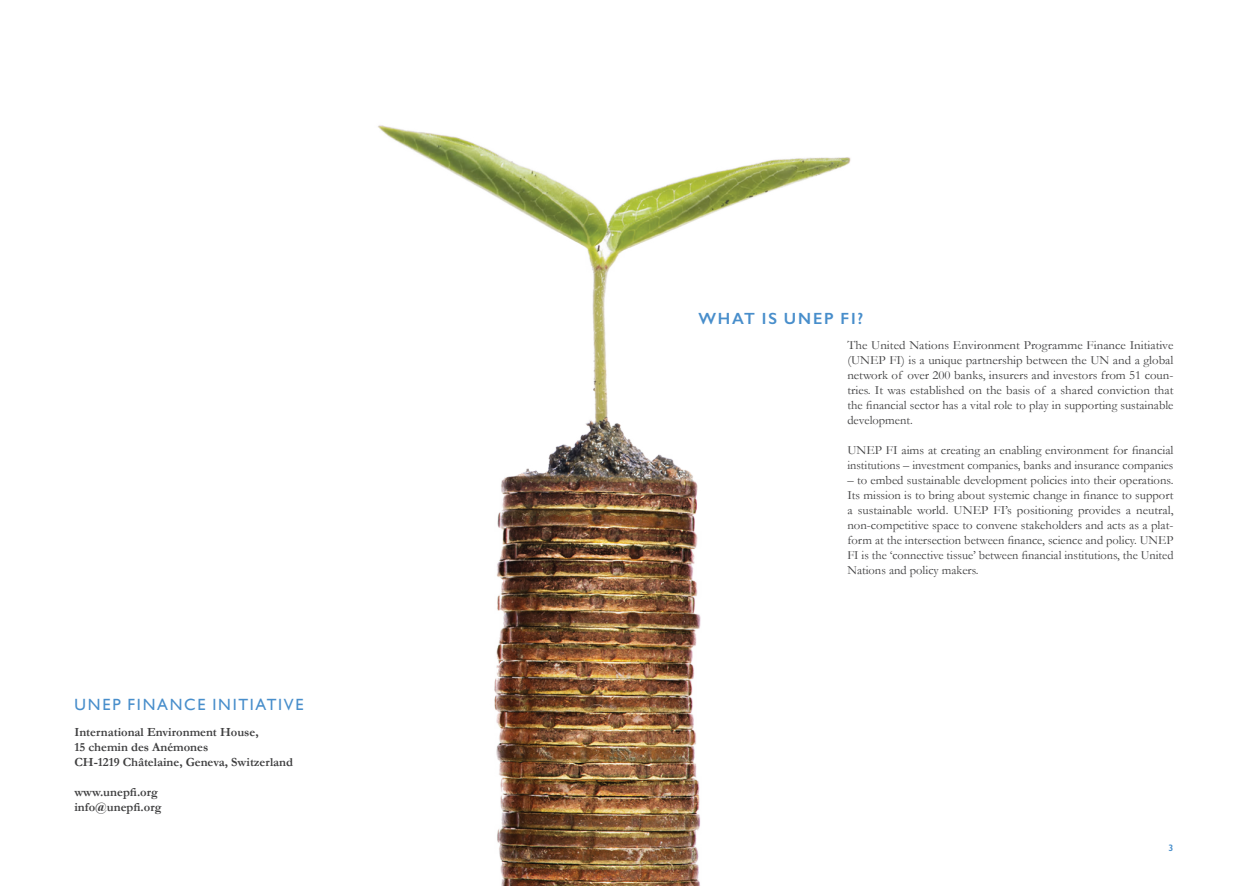
<style>
.page{position:relative;width:1248px;height:886px;background:#fff}
.page>*{position:absolute;margin:0;border:0;box-sizing:border-box;transform-origin:0 0}
.Heading_1{font:16.25px "Gill Sans";letter-spacing:.105em;color:#488ecb}
.Heading_1-2{font:600 16.25px "Gill Sans";letter-spacing:.11em;color:#488ecb}
.Body_first{font:12.5px/15px "Garamond";color:#3e3e3f;text-align:justify}
.Body_first-2{font:700 12.5px "Garamond";color:#3e3e3f}
.RH_Footer{font:600 9.38px "Gill Sans";color:#488ecb}
</style>
<div class="page">
<img style="left:378px;top:125px;width:473px;height:761px">
<p class="Heading_1" style="left:74px;top:695px;width:231px">UNEP FINANCE INITIATIVE</p>
<p class="Body_first-2" style="left:74px;top:724px;width:186px">International Environment House,</p>
<p class="Body_first-2" style="left:74px;top:739px;width:135px">15 chemin des Anémones</p>
<p class="Body_first-2" style="left:74px;top:754px;width:220px">CH-1219 Châtelaine, Geneva, Switzerland</p>
<p class="Body_first-2" style="left:74px;top:784px;width:85px">www.unepfi.org</p>
<p class="Body_first-2" style="left:74px;top:799px;width:88px">info@unepfi.org</p>
<p class="Heading_1-2" style="left:698px;top:308px;width:166px">WHAT IS UNEP FI?</p>
<p class="Body_first" style="left:847px;top:338px;width:327px">The United Nations Environment Programme Finance Initiative (UNEP FI) is a unique partnership between the UN and a global network of over 200 banks, insurers and investors from 51 coun&shy;tries. It was established on the basis of a shared conviction that the financial sector has a vital role to play in supporting sustainable development.</p>
<p class="Body_first" style="left:847px;top:443px;width:327px">UNEP FI aims at creating an enabling environment for financial institutions – investment companies, banks and insurance companies</p>
<p class="Body_first" style="left:847px;top:473px;width:327px">– to embed sustainable development policies into their operations.<br>Its mission is to bring about systemic change in finance to support a sustainable world. UNEP FI’s positioning provides a neutral, non-competitive space to convene stakeholders and acts as a plat&shy;form at the intersection between finance, science and policy. UNEP FI is the ‘connective tissue’ between financial institutions, the United Nations and policy makers.</p>
<p class="RH_Footer" style="left:1168px;top:842px;width:6px">3</p>
</div>
